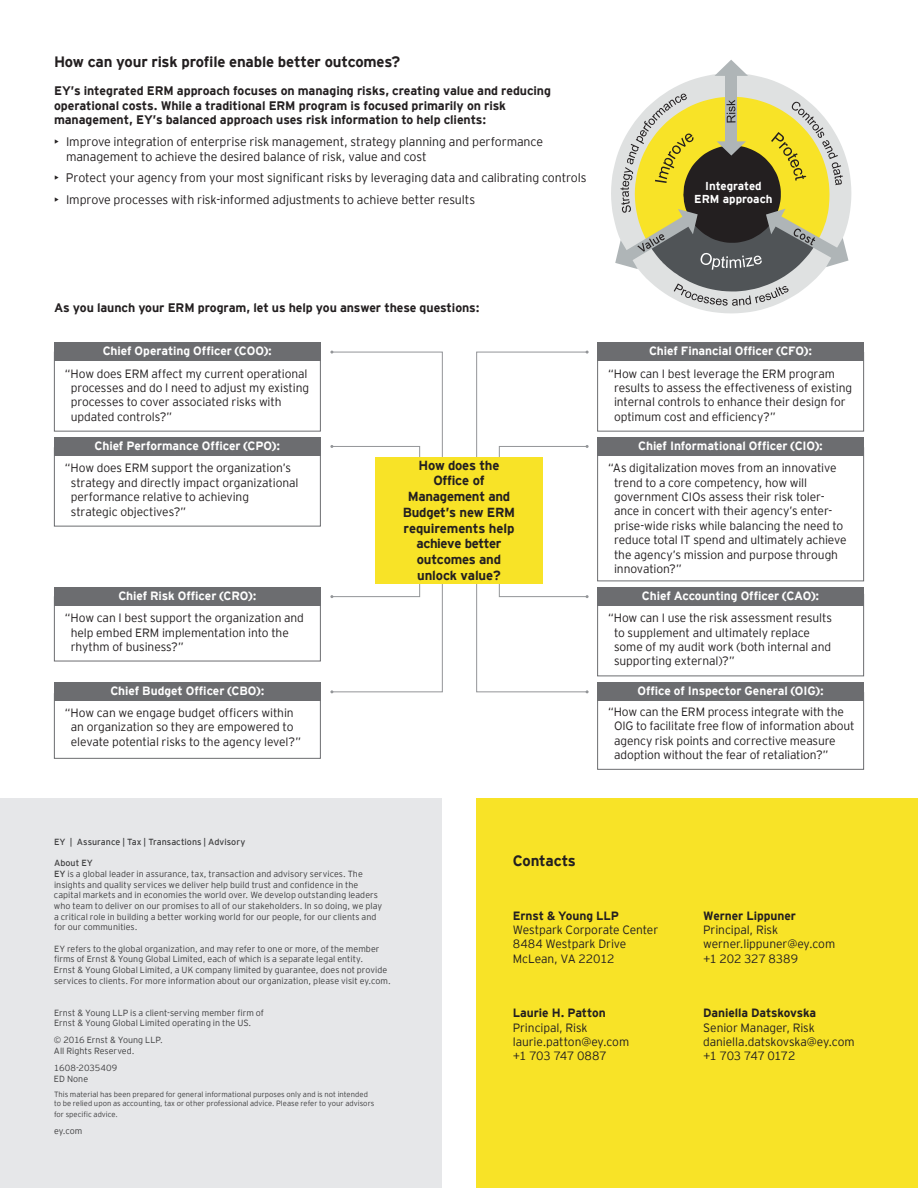
<style>
.page{position:relative;width:918px;height:1188px;background:#fff}
.page>*{position:absolute;margin:0;border:0;box-sizing:border-box;transform-origin:0 0}
.t1{font:700 15px "EY Interstate";letter-spacing:-.015em;color:#231f20}
.t2{font:700 13.2px/15.8px "EY Interstate";letter-spacing:-.02em;color:#231f20;text-align:center}
.t3{font:300 12.3px/14.9px "EY Interstate";letter-spacing:-.01em;color:#231f20}
.t4{font:700 12.3px/14.9px "EY Interstate";letter-spacing:-.01em;color:#231f20}
.t5{font:300 12px/14.4px "EY Interstate";letter-spacing:-.01em;color:#231f20}
.t6{font:700 12px "EY Interstate";letter-spacing:-.005em;color:#fff}
.t7{font:700 12px "EY Interstate";letter-spacing:-.005em;color:#231f20}
.t8{font:700 11.55px/13.8px "EY Interstate";color:#fff;text-align:center}
.t9{font:300 8.85px/10.6px "EY Interstate";letter-spacing:.005em;color:#3e3e3f}
.t10{font:8.85px "EY Interstate";letter-spacing:.005em;color:#3e3e3f}
.t11{font:300 7.65px/9.1px "EY Interstate";letter-spacing:.005em;color:#3e3e3f}
.s1{font-weight:400}
</style>
<div class="page">
<div style="left:476px;top:798px;width:442px;height:390px;background:#f8e327"></div>
<div style="left:0;top:798px;width:442px;height:390px;background:#e6e7e9"></div>
<div style="left:597px;top:447px;width:267px;height:134px;border:1px solid #6c6d70"></div>
<div style="left:54px;top:447px;width:267px;height:79px;border:1px solid #6c6d70"></div>
<svg style="left:611px;top:74px;width:240px;height:239px"></svg>
<svg style="left:714px;top:60px;width:34px;height:16px"></svg>
<div style="left:726px;top:68px;width:11px;height:74px;background:#afb5b7"></div>
<svg style="left:615px;top:94px;width:233px;height:212px;background:#b2ad7b"></svg>
<div style="left:54px;top:343px;width:267px;height:18px;background:#6c6d70"></div>
<div style="left:54px;top:352px;width:267px;height:80px;border:1px solid #6c6d70"></div>
<div style="left:597px;top:343px;width:267px;height:18px;background:#6c6d70"></div>
<div style="left:597px;top:352px;width:267px;height:80px;border:1px solid #6c6d70"></div>
<div style="left:54px;top:438px;width:267px;height:18px;background:#6c6d70"></div>
<div style="left:597px;top:437px;width:267px;height:19px;background:#6c6d70"></div>
<div style="left:54px;top:587px;width:267px;height:19px;background:#6c6d70"></div>
<div style="left:54px;top:596px;width:267px;height:65px;border:1px solid #6c6d70"></div>
<div style="left:597px;top:587px;width:267px;height:19px;background:#6c6d70"></div>
<div style="left:597px;top:594px;width:267px;height:82px;border:1px solid #6c6d70"></div>
<div style="left:54px;top:682px;width:267px;height:18px;background:#6c6d70"></div>
<div style="left:54px;top:693px;width:267px;height:66px;border:1px solid #6c6d70"></div>
<div style="left:597px;top:682px;width:267px;height:18px;background:#6c6d70"></div>
<div style="left:597px;top:692px;width:267px;height:78px;border:1px solid #6c6d70"></div>
<svg style="left:476px;top:351px;width:113px;height:106px"></svg>
<svg style="left:330px;top:351px;width:113px;height:106px"></svg>
<svg style="left:476px;top:584px;width:113px;height:109px"></svg>
<svg style="left:330px;top:584px;width:113px;height:109px"></svg>
<div style="left:375px;top:457px;width:168px;height:127px;background:#f8e327"></div>
<p class="t1" style="left:54px;top:51px;width:348px">How can your risk profile enable better outcomes?</p>
<p class="t4" style="left:54px;top:82px;width:499px">EY’s integrated ERM approach focuses on managing risks, creating value and reducing operational costs. While a traditional ERM program is focused primarily on risk management, EY’s balanced approach uses risk information to help clients:</p>
<p class="t3" style="left:66px;top:133px;width:479px;text-indent:-12px">• Improve integration of enterprise risk management, strategy planning and performance management to achieve the desired balance of risk, value and cost</p>
<p class="t3" style="left:54px;top:170px;width:534px">• Protect your agency from your most significant risks by leveraging data and calibrating controls</p>
<p class="t3" style="left:54px;top:191px;width:423px">• Improve processes with risk-informed adjustments to achieve better results</p>
<p class="t8" style="left:694px;top:178px;width:80px">Integrated<br>ERM approach</p>
<p class="t4" style="left:54px;top:299px;width:427px">As you launch your ERM program, let us help you answer these questions:</p>
<p class="t6" style="left:103px;top:343px;width:171px">Chief Operating Officer (COO):</p>
<p class="t5" style="left:71px;top:365px;width:240px;text-indent:-6px">“How does ERM affect my current operational processes and do I need to adjust my existing processes to cover associated risks with updated controls?”</p>
<p class="t6" style="left:95px;top:437px;width:187px">Chief Performance Officer (CPO):</p>
<p class="t5" style="left:71px;top:460px;width:229px;text-indent:-6px">“How does ERM support the organization’s strategy and directly impact organizational performance relative to achieving strategic objectives?”</p>
<p class="t6" style="left:118px;top:587px;width:140px">Chief Risk Officer (CRO):</p>
<p class="t5" style="left:71px;top:610px;width:235px;text-indent:-6px">“How can I best support the organization and help embed ERM implementation into the rhythm of business?”</p>
<p class="t6" style="left:110px;top:682px;width:156px">Chief Budget Officer (CBO):</p>
<p class="t5" style="left:71px;top:705px;width:232px;text-indent:-6px">“How can we engage budget officers within an organization so they are empowered to elevate potential risks to the agency level?”</p>
<p class="t2" style="left:403px;top:456px;width:114px">How does the<br>Office of<br>Management and<br>Budget’s new ERM requirements help achieve better outcomes and unlock value?</p>
<p class="t6" style="left:649px;top:343px;width:165px">Chief Financial Officer (CFO):</p>
<p class="t5" style="left:614px;top:365px;width:240px;text-indent:-6px">“How can I best leverage the ERM program results to assess the effectiveness of existing internal controls to enhance their design for optimum cost and efficiency?”</p>
<p class="t6" style="left:638px;top:437px;width:186px">Chief Informational Officer (CIO):</p>
<p class="t5" style="left:614px;top:460px;width:234px;text-indent:-6px">“As digitalization moves from an innovative trend to a core competency, how will government CIOs assess their risk toler&shy;ance in concert with their agency’s enter&shy;prise-wide risks while balancing the need to reduce total IT spend and ultimately achieve the agency’s mission and purpose through innovation?”</p>
<p class="t6" style="left:642px;top:587px;width:179px">Chief Accounting Officer (CAO):</p>
<p class="t5" style="left:614px;top:610px;width:220px;text-indent:-6px">“How can I use the risk assessment results to supplement and ultimately replace some of my audit work (both internal and supporting external)?”</p>
<p class="t6" style="left:637px;top:682px;width:188px">Office of Inspector General (OIG):</p>
<p class="t5" style="left:614px;top:704px;width:242px;text-indent:-6px">“How can the ERM process integrate with the OIG to facilitate free flow of information about agency risk points and corrective measure adoption without the fear of retaliation?”</p>
<p class="t10" style="left:54px;top:836px;width:193px">EY | Assurance | Tax | Transactions | Advisory</p>
<p class="t9" style="left:54px;top:857px;width:330px"><span class="s1">About EY<br>EY</span> is a global leader in assurance, tax, transaction and advisory services. The insights and quality services we deliver help build trust and confidence in the capital markets and in economies the world over. We develop outstanding leaders who team to deliver on our promises to all of our stakeholders. In so doing, we play a critical role in building a better working world for our people, for our clients and for our communities.</p>
<p class="t9" style="left:54px;top:943px;width:338px">EY refers to the global organization, and may refer to one or more, of the member firms of Ernst &amp; Young Global Limited, each of which is a separate legal entity.<br>Ernst &amp; Young Global Limited, a UK company limited by guarantee, does not provide services to clients. For more information about our organization, please visit ey.com.</p>
<p class="t9" style="left:54px;top:1007px;width:211px">Ernst &amp; Young LLP is a client-serving member firm of<br>Ernst &amp; Young Global Limited operating in the US.</p>
<p class="t9" style="left:54px;top:1034px;width:110px">© 2016 Ernst &amp; Young LLP.<br>All Rights Reserved.</p>
<p class="t9" style="left:54px;top:1062px;width:65px">1608-2035409<br>ED None</p>
<p class="t11" style="left:54px;top:1090px;width:322px">This material has been prepared for general informational purposes only and is not intended to be relied upon as accounting, tax or other professional advice. Please refer to your advisors</p>
<p class="t11" style="left:54px;top:1109px;width:65px">for specific advice.</p>
<p class="t9" style="left:54px;top:1125px;width:30px">ey.com</p>
<p class="t1" style="left:513px;top:850px;width:65px">Contacts</p>
<p class="t7" style="left:513px;top:907px;width:108px">Ernst &amp; Young LLP</p>
<p class="t5" style="left:513px;top:922px;width:147px">Westpark Corporate Center<br>8484 Westpark Drive<br>McLean, VA 22012</p>
<p class="t7" style="left:513px;top:1004px;width:95px">Laurie H. Patton</p>
<p class="t5" style="left:513px;top:1019px;width:118px">Principal, Risk laurie.patton@ey.com +1 703 747 0887</p>
<p class="t7" style="left:703px;top:907px;width:94px">Werner Lippuner</p>
<p class="t5" style="left:703px;top:922px;width:133px">Principal, Risk werner.lippuner@ey.com +1 202 327 8389</p>
<p class="t7" style="left:703px;top:1004px;width:114px">Daniella Datskovska</p>
<p class="t5" style="left:703px;top:1019px;width:153px">Senior Manager, Risk daniella.datskovska@ey.com +1 703 747 0172</p>
</div>
